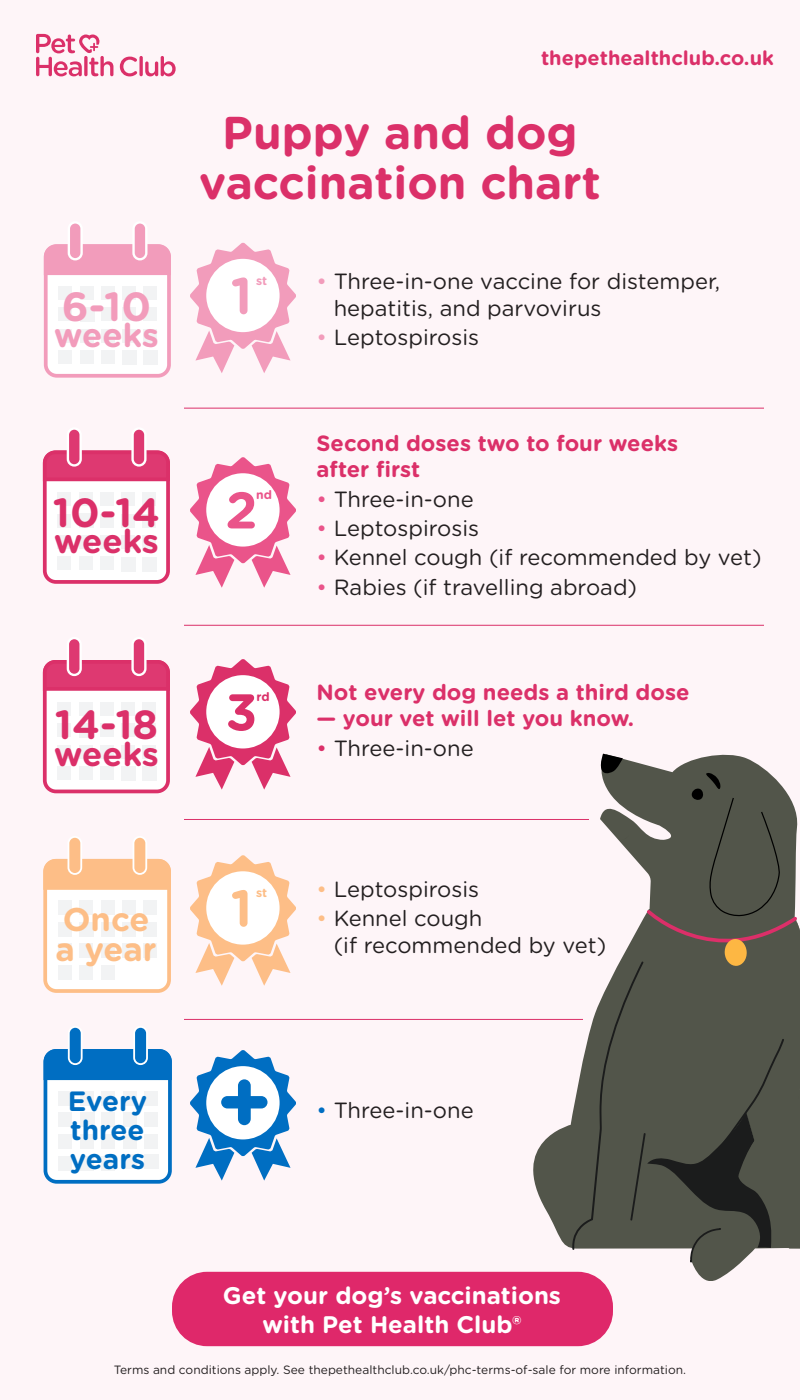
<style>
.page{position:relative;width:800px;height:1400px;background:#fef5f8}
.page>*{position:absolute;margin:0;border:0;box-sizing:border-box;transform-origin:0 0}
.t1{font:700 89.8px "Gotham Rounded";color:#006ec2}
.t2{font:700 51.5px "Gotham Rounded";color:#f29cbb}
.t3{font:700 51.5px "Gotham Rounded";color:#ea548a}
.t4{font:700 51.5px "Gotham Rounded";color:#fdbe87}
.t5{font:700 51.5px "Gotham Rounded";color:#db3069}
.t6{font:700 46px/50px "Gotham Rounded";color:#db3069;text-align:center}
.t7{font:700 40.7px "Gotham Rounded";color:#db3069}
.t8{font:700 40.7px "Gotham Rounded";color:#f29cbb}
.t9{font:700 33.2px "Gotham Rounded";color:#db3069}
.t10{font:700 33.2px "Gotham Rounded";color:#f29cbb}
.t11{font:700 32.8px "Gotham Rounded";color:#fdbe87}
.t12{font:700 27.9px "Gotham Rounded";color:#006ec2}
.t13{font:700 24px/28.8px "Gotham Rounded";color:#fff;text-align:center}
.t14{font:22px/26.4px "Gotham Rounded";color:#231f20}
.t15{font:700 22px/26.4px "Gotham Rounded";color:#db3069}
.t16{font:700 20px "Gotham Rounded";color:#db3069}
.t17{font:700 12.2px "Gotham Rounded";color:#f29cbb}
.t18{font:700 12.2px "Gotham Rounded";color:#ea548a}
.t19{font:700 12.2px "Gotham Rounded";color:#fdbe87}
.t20{font:700 12.2px "Gotham Rounded";color:#db3069}
.t21{font:12px "Gotham Rounded";color:#231f20}
.s1{color:#f29cbb}
.s2{color:#ea548a}
.s3{color:#db3069}
.s4{color:#fdbe87}
.s5{color:#006ec2}
</style>
<div class="page">
<svg style="left:520px;top:407px;width:72px;height:1px"></svg>
<svg style="left:584px;top:1287px;width:29px;height:59px"></svg>
<svg style="left:253px;top:1346px;width:136px;height:1px"></svg>
<div style="left:172px;top:1272px;width:441px;height:74px;background:#df286a;border-radius:35px"></div>
<div style="left:45px;top:452px;width:123px;height:130px;background:#fff;border-radius:11px"></div>
<div style="left:43px;top:450px;width:127px;height:134px;border:4px solid #db3069;border-radius:11px"></div>
<svg style="left:42px;top:450px;width:128px;height:33px"></svg>
<div style="left:58px;top:492px;width:13px;height:14px;background:#f2f3f4"></div>
<div style="left:79px;top:492px;width:13px;height:14px;background:#f2f3f4"></div>
<div style="left:100px;top:492px;width:14px;height:14px;background:#f2f3f4"></div>
<div style="left:121px;top:492px;width:14px;height:14px;background:#f2f3f4"></div>
<div style="left:143px;top:492px;width:13px;height:14px;background:#f2f3f4"></div>
<div style="left:58px;top:514px;width:13px;height:14px;background:#f2f3f4"></div>
<div style="left:100px;top:514px;width:14px;height:14px;background:#f2f3f4"></div>
<div style="left:121px;top:514px;width:14px;height:14px;background:#f2f3f4"></div>
<div style="left:143px;top:514px;width:13px;height:14px;background:#f2f3f4"></div>
<div style="left:58px;top:535px;width:13px;height:14px;background:#f2f3f4"></div>
<div style="left:79px;top:535px;width:13px;height:14px;background:#f2f3f4"></div>
<div style="left:100px;top:535px;width:14px;height:14px;background:#f2f3f4"></div>
<div style="left:121px;top:535px;width:14px;height:14px;background:#f2f3f4"></div>
<div style="left:143px;top:535px;width:13px;height:14px;background:#f2f3f4"></div>
<div style="left:58px;top:556px;width:13px;height:14px;background:#f2f3f4"></div>
<div style="left:79px;top:556px;width:13px;height:14px;background:#f2f3f4"></div>
<div style="left:100px;top:556px;width:14px;height:14px;background:#f2f3f4"></div>
<div style="left:68px;top:429px;width:13px;height:36px;background:#de3971;border-radius:6px"></div>
<div style="left:67px;top:427px;width:15px;height:40px;border:2px solid #fff;border-radius:6px"></div>
<div style="left:133px;top:429px;width:12px;height:36px;background:#de3971;border-radius:6px"></div>
<div style="left:131px;top:427px;width:16px;height:40px;border:2px solid #fff;border-radius:6px"></div>
<div style="left:79px;top:513px;width:14px;height:15px;background:#f2f3f4"></div>
<div style="left:121px;top:557px;width:14px;height:14px;background:#f2f3f4"></div>
<div style="left:143px;top:557px;width:14px;height:14px;background:#f2f3f4"></div>
<svg style="left:68px;top:638px;width:13px;height:37px"></svg>
<div style="left:67px;top:637px;width:15px;height:39px;border:2px solid #fff;border-radius:6px"></div>
<svg style="left:133px;top:638px;width:12px;height:37px"></svg>
<div style="left:131px;top:637px;width:16px;height:39px;border:2px solid #fff;border-radius:6px"></div>
<div style="left:46px;top:246px;width:123px;height:130px;background:#fff;border-radius:11px"></div>
<div style="left:44px;top:244px;width:127px;height:134px;border:4px solid #f29cbb;border-radius:11px"></div>
<svg style="left:43px;top:244px;width:128px;height:33px"></svg>
<div style="left:59px;top:286px;width:13px;height:14px;background:#f2f3f4"></div>
<div style="left:80px;top:286px;width:13px;height:14px;background:#f2f3f4"></div>
<div style="left:101px;top:286px;width:14px;height:14px;background:#f2f3f4"></div>
<div style="left:122px;top:286px;width:14px;height:14px;background:#f2f3f4"></div>
<div style="left:144px;top:286px;width:13px;height:14px;background:#f2f3f4"></div>
<div style="left:59px;top:307px;width:13px;height:14px;background:#f2f3f4"></div>
<div style="left:101px;top:307px;width:14px;height:14px;background:#f2f3f4"></div>
<div style="left:122px;top:307px;width:14px;height:14px;background:#f2f3f4"></div>
<div style="left:144px;top:307px;width:13px;height:14px;background:#f2f3f4"></div>
<div style="left:59px;top:329px;width:13px;height:14px;background:#f2f3f4"></div>
<div style="left:80px;top:329px;width:13px;height:14px;background:#f2f3f4"></div>
<div style="left:101px;top:329px;width:14px;height:14px;background:#f2f3f4"></div>
<div style="left:122px;top:329px;width:14px;height:14px;background:#f2f3f4"></div>
<div style="left:144px;top:329px;width:13px;height:14px;background:#f2f3f4"></div>
<div style="left:59px;top:350px;width:13px;height:14px;background:#f2f3f4"></div>
<div style="left:80px;top:350px;width:13px;height:14px;background:#f2f3f4"></div>
<div style="left:101px;top:350px;width:14px;height:14px;background:#f2f3f4"></div>
<div style="left:69px;top:222px;width:13px;height:37px;background:#f29cbb;border-radius:6px"></div>
<div style="left:68px;top:221px;width:15px;height:39px;border:2px solid #fff;border-radius:6px"></div>
<div style="left:134px;top:222px;width:12px;height:37px;background:#f29cbb;border-radius:6px"></div>
<div style="left:132px;top:221px;width:16px;height:39px;border:2px solid #fff;border-radius:6px"></div>
<div style="left:80px;top:307px;width:14px;height:15px;background:#f2f3f4"></div>
<div style="left:122px;top:351px;width:14px;height:14px;background:#f2f3f4"></div>
<div style="left:144px;top:351px;width:14px;height:14px;background:#f2f3f4"></div>
<svg style="left:190px;top:242px;width:106px;height:131px"></svg>
<div style="left:206px;top:259px;width:74px;height:73px;background:#fff;border-radius:50%"></div>
<svg style="left:190px;top:457px;width:106px;height:131px"></svg>
<div style="left:206px;top:473px;width:74px;height:74px;background:#fff;border-radius:50%"></div>
<svg style="left:42px;top:643px;width:254px;height:541px"></svg>
<div style="left:206px;top:675px;width:74px;height:73px;background:#fff;border-radius:50%"></div>
<svg style="left:120px;top:57px;width:17px;height:19px"></svg>
<svg style="left:139px;top:56px;width:4px;height:20px"></svg>
<svg style="left:145px;top:56px;width:31px;height:20px"></svg>
<svg style="left:36px;top:34px;width:77px;height:43px"></svg>
<hr style="left:184px;top:408px;width:580px;height:1px;background:#db3069">
<hr style="left:184px;top:625px;width:580px;height:1px;background:#db3069">
<hr style="left:184px;top:819px;width:405px;height:1px;background:#db3069">
<hr style="left:184px;top:1019px;width:399px;height:1px;background:#db3069">
<svg style="left:464px;top:753px;width:336px;height:523px"></svg>
<p class="t16" style="left:541px;top:43px;width:234px">thepethealthclub.co.uk</p>
<p class="t8" style="left:62px;top:276px;width:91px">6-10</p>
<p class="t10" style="left:54px;top:311px;width:106px">weeks</p>
<p class="t7" style="left:53px;top:483px;width:109px">10-14</p>
<p class="t9" style="left:54px;top:517px;width:106px">weeks</p>
<p class="t7" style="left:55px;top:695px;width:105px">14-18</p>
<p class="t9" style="left:54px;top:730px;width:106px">weeks</p>
<p class="t6" style="left:199px;top:106px;width:403px">Puppy and dog vaccination chart</p>
<p class="t2" style="left:231px;top:258px;width:23px">1</p>
<p class="t17" style="left:256px;top:272px;width:13px">st</p>
<p class="t3" style="left:225px;top:472px;width:34px">2</p>
<p class="t18" style="left:256px;top:486px;width:17px">nd</p>
<p class="t5" style="left:225px;top:674px;width:33px">3</p>
<p class="t20" style="left:256px;top:688px;width:15px">rd</p>
<p class="t14" style="left:334px;top:267px;width:388px;text-indent:-17px"><span class="s1">•</span> Three-in-one vaccine for distemper, hepatitis, and parvovirus</p>
<p class="t14" style="left:317px;top:323px;width:164px"><span class="s1">•</span> Leptospirosis</p>
<p class="t15" style="left:317px;top:429px;width:363px">Second doses two to four weeks after first</p>
<p class="t14" style="left:317px;top:485px;width:159px"><span class="s2">•</span> Three-in-one</p>
<p class="t14" style="left:317px;top:514px;width:164px"><span class="s2">•</span> Leptospirosis</p>
<p class="t14" style="left:317px;top:543px;width:447px"><span class="s2">•</span> Kennel cough (if recommended by vet)</p>
<p class="t14" style="left:317px;top:573px;width:322px"><span class="s2">•</span> Rabies (if travelling abroad)</p>
<p class="t15" style="left:317px;top:678px;width:375px">Not every dog needs a third dose</p>
<p class="t15" style="left:317px;top:704px;width:319px">— your vet will let you know.</p>
<p class="t14" style="left:317px;top:734px;width:159px"><span class="s3">•</span> Three-in-one</p>
<p class="t11" style="left:63px;top:895px;width:88px">Once</p>
<p class="t11" style="left:55px;top:925px;width:103px">a year</p>
<p class="t12" style="left:68px;top:1081px;width:81px">Every</p>
<p class="t12" style="left:70px;top:1110px;width:76px">three</p>
<p class="t12" style="left:70px;top:1139px;width:77px">years</p>
<p class="t4" style="left:231px;top:871px;width:23px">1</p>
<p class="t19" style="left:256px;top:884px;width:13px">st</p>
<p class="t1" style="left:216px;top:1036px;width:59px">+</p>
<p class="t14" style="left:317px;top:875px;width:164px"><span class="s4">•</span> Leptospirosis</p>
<p class="t14" style="left:334px;top:904px;width:274px;text-indent:-17px"><span class="s4">•</span> Kennel cough<br>(if recommended by vet)</p>
<p class="t14" style="left:317px;top:1096px;width:159px"><span class="s5">•</span> Three-in-one</p>
<p class="t13" style="left:223px;top:1280px;width:340px">Get your dog’s vaccinations with Pet Health Club®</p>
<p class="t21" style="left:114px;top:1361px;width:574px">Terms and conditions apply. See thepethealthclub.co.uk/phc-terms-of-sale for more information.</p>
</div>
